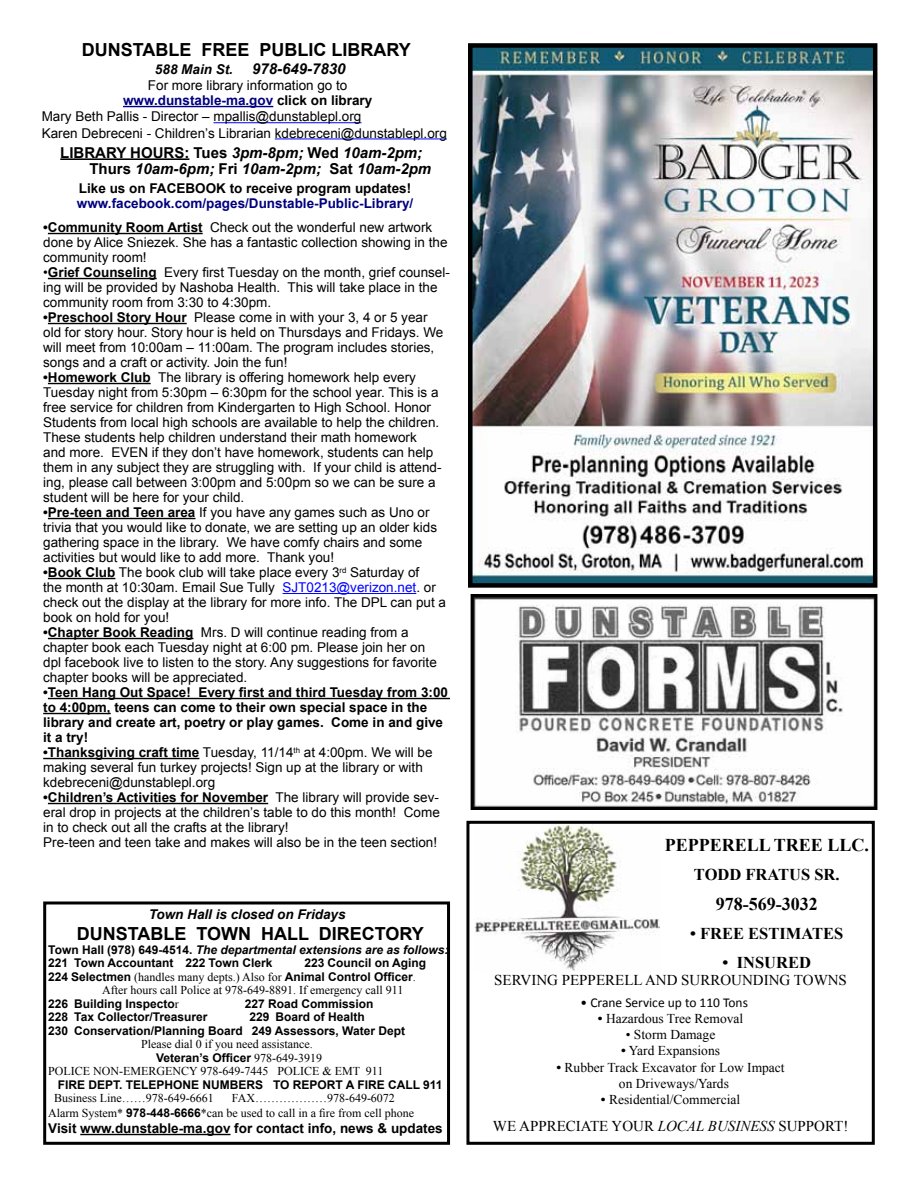
<style>
.page{position:relative;width:918px;height:1188px;background:#fff}
.page>*{position:absolute;margin:0;border:0;box-sizing:border-box;transform-origin:0 0}
.t1{font:700 18px "Arial";color:#000}
.t2{font:700 18px "Times New Roman";color:#000}
.t3{font:700 16.5px "Times New Roman";color:#000}
.t4{font:italic 700 15px/16.5px "Arial";color:#000}
.t5{font:15px "Times New Roman";color:#000}
.t6{font:13.5px/15px "Arial";color:#000}
.t7{font:700 13.5px/15px "Arial";color:#000}
.t8{font:13.5px/16.2px "Times New Roman";color:#000;text-align:center}
.t9{font:700 13.5px/15px "Arial";color:#00007f;text-align:right}
.t10{font:italic 700 13.5px "Arial";color:#000}
.t11{font:13.5px "Calibri";color:#000}
.t12{font:700 12px/13.5px "Arial";color:#000}
.t13{font:12px/14.4px "Times New Roman";color:#000}
.s1{color:#000}
.s2{font-style:normal}
.s3{font-weight:700}
.s4{color:#00f}
.s5{font-style:italic}
.s6{font-family:"Times New Roman";font-weight:400}
.s7{font-family:"Arial";font-weight:700}
</style>
<div class="page">
<img style="left:475px;top:598px;width:398px;height:208px">
<div style="left:471px;top:594px;width:406px;height:216px;border:3px solid #000"></div>
<img style="left:473px;top:48px;width:399px;height:535px">
<div style="left:468px;top:43px;width:409px;height:545px;border:4px solid #000"></div>
<img style="left:475px;top:825px;width:184px;height:146px">
<div style="left:466px;top:821px;width:409px;height:324px;border:3px solid #000"></div>
<hr style="left:123px;top:106px;width:150px;height:1px;background:#00007f">
<hr style="left:213px;top:122px;width:149px;height:1px;background:#00f">
<hr style="left:275px;top:138px;width:172px;height:1px;background:#00f">
<hr style="left:60px;top:158px;width:129px;height:2px;background:#000">
<hr style="left:48px;top:233px;width:155px;height:1px;background:#000">
<hr style="left:48px;top:278px;width:109px;height:1px;background:#000">
<hr style="left:48px;top:323px;width:139px;height:1px;background:#000">
<hr style="left:48px;top:383px;width:103px;height:1px;background:#000">
<hr style="left:48px;top:518px;width:147px;height:1px;background:#000">
<hr style="left:48px;top:578px;width:67px;height:1px;background:#000">
<hr style="left:283px;top:593px;width:133px;height:1px;background:#00f">
<hr style="left:48px;top:638px;width:145px;height:1px;background:#000">
<hr style="left:48px;top:698px;width:402px;height:1px;background:#000">
<hr style="left:43px;top:713px;width:68px;height:1px;background:#000">
<hr style="left:43px;top:758px;width:156px;height:1px;background:#000">
<hr style="left:48px;top:803px;width:220px;height:1px;background:#000">
<hr style="left:80px;top:1134px;width:151px;height:1px;background:#000">
<div style="left:43px;top:901px;width:407px;height:244px;border:3px solid #000"></div>
<p class="t1" style="left:82px;top:38px;width:26px">DUNSTAB</p>
<p class="t1" style="left:169px;top:38px;width:69px">LE FREE</p>
<p class="t1" style="left:260px;top:38px;width:153px">PUBLIC library</p>
<p class="t10" style="left:155px;top:60px;width:80px">588 Main St.</p>
<p class="t4" style="left:252px;top:61px;width:95px">978-649-7830</p>
<p class="t6" style="left:148px;top:78px;width:201px">For more library information go to</p>
<p class="t9" style="left:123px;top:93px;width:251px">www.dunstable-ma.gov <span class="s1">click on library</span></p>
<p class="t6" style="left:42px;top:109px;width:321px">Mary Beth Pallis - Director – mpallis@dunstablepl.org</p>
<p class="t6" style="left:42px;top:125px;width:407px">Karen Debreceni - Children’s Librarian kdebreceni@dunstablepl.org</p>
<p class="t4" style="left:89px;top:145px;width:343px;text-indent:-29px"><span class="s2">Library Hours: Tues</span> 3pm-8pm; <span class="s2">Wed</span> 10am-2pm;<br><span class="s2">Thurs</span> 10am-6pm; <span class="s2">Fri</span> 10am-2pm; <span class="s2">Sat</span> 10am-2pm</p>
<p class="t7" style="left:79px;top:181px;width:89px">Like us on FACEBOOK</p>
<p class="t9" style="left:77px;top:181px;width:338px"><span class="s1">to receive program updates! </span>www.facebook.com/pages/Dunstable-Public-Library/</p>
<p class="t6" style="left:43px;top:220px;width:406px"><span class="s3">•Community Room Artist</span> Check out the wonderful new artwork done by Alice Sniezek. She has a fantastic collection showing in the community room!</p>
<p class="t6" style="left:43px;top:265px;width:408px">•<span class="s3">Grief Counseling</span> Every first Tuesday on the month, grief counsel&shy;ing will be provided by Nashoba Health. This will take place in the community room from 3:30 to 4:30pm.</p>
<p class="t6" style="left:43px;top:310px;width:402px"><span class="s3">•Preschool Story Hour</span> Please come in with your 3, 4 or 5 year old for story hour. Story hour is held on Thursdays and Fridays. We will meet from 10:00am – 11:00am. The program includes stories, songs and a craft or activity. Join the fun!</p>
<p class="t6" style="left:43px;top:370px;width:400px"><span class="s3">•Homework Club</span> The library is offering homework help every Tuesday night from 5:30pm – 6:30pm for the school year. This is a free service for children from Kindergarten to High School. Honor Students from local high schools are available to help the children.<br>These students help children understand their math homework and more. EVEN if they don’t have homework, students can help them in any subject they are struggling with. If your child is attend&shy;ing, please call between 3:00pm and 5:00pm so we can be sure a student will be here for your child.</p>
<p class="t6" style="left:43px;top:505px;width:395px"><span class="s3">•Pre-teen and Teen area</span> If you have any games such as Uno or trivia that you would like to donate, we are setting up an older kids gathering space in the library. We have comfy chairs and some activities but would like to add more. Thank you!</p>
<p class="t6" style="left:43px;top:565px;width:404px"><span class="s3">•Book Club</span> The book club will take place every 3<sup>rd</sup> Saturday of<br>the month at 10:30am. Email Sue Tully <span class="s4">SJT0213@verizon.net</span>. or check out the display at the library for more info. The DPL can put a book on hold for you!</p>
<p class="t6" style="left:43px;top:625px;width:395px"><span class="s3">•Chapter Book Reading</span> Mrs. D will continue reading from a chapter book each Tuesday night at 6:00 pm. Please join her on dpl facebook live to listen to the story. Any suggestions for favorite chapter books will be appreciated.</p>
<p class="t7" style="left:43px;top:685px;width:406px">•Teen Hang Out Space! Every first and third Tuesday from 3:00 to 4:00pm, teens can come to their own special space in the library and create art, poetry or play games. Come in and give it a try!</p>
<p class="t6" style="left:43px;top:745px;width:391px"><span class="s3">•Thanksgiving craft time</span> Tuesday, 11/14<sup>th</sup> at 4:00pm. We will be making several fun turkey projects! Sign up at the library or with kdebreceni@dunstablepl.org</p>
<p class="t6" style="left:43px;top:790px;width:398px"><span class="s3">•Children’s Activities for November</span> The library will provide sev&shy;eral drop in projects at the children’s table to do this month! Come in to check out all the crafts at the library!<br>Pre-teen and teen take and makes will also be in the teen section!</p>
<p class="t10" style="left:149px;top:906px;width:198px">Town Hall is closed on Fridays</p>
<p class="t1" style="left:77px;top:922px;width:349px">Dunstable Town Hall Directory</p>
<p class="t12" style="left:48px;top:943px;width:402px">Town Hall (978) 649-4514. <span class="s5">The departmental extensions are as follows:<br></span>221 Town Accountant 222 Town Clerk</p>
<p class="t12" style="left:304px;top:957px;width:123px">223 Council on Aging</p>
<p class="t12" style="left:48px;top:970px;width:369px">224 Selectmen <span class="s6">(handles many depts.) Also for</span> Animal Control Officer<span class="s6">.</span></p>
<p class="t13" style="left:102px;top:983px;width:303px">After hours call Police at 978-649-8891. If emergency call 911</p>
<p class="t12" style="left:48px;top:997px;width:132px">226 Building Inspecto<span class="s6">r</span></p>
<p class="t12" style="left:245px;top:997px;width:130px">227 Road Commission</p>
<p class="t12" style="left:48px;top:1011px;width:161px">228 Tax Collector/Treasurer</p>
<p class="t12" style="left:249px;top:1011px;width:117px">229 Board of Health</p>
<p class="t12" style="left:48px;top:1024px;width:358px">230 Conservation/Planning Board 249 Assessors, Water Dept</p>
<p class="t13" style="left:141px;top:1037px;width:173px">Please dial 0 if you need assistance.</p>
<p class="t12" style="left:156px;top:1051px;width:167px">Veteran’s Officer <span class="s6">978-649-3919</span></p>
<p class="t13" style="left:48px;top:1064px;width:337px">POLICE NON-EMERGENCY 978-649-7445 POLICE &amp; EMT 911</p>
<p class="t12" style="left:58px;top:1078px;width:116px">FIRE DEPT. TELEPHONE</p>
<p class="t12" style="left:202px;top:1078px;width:10px">NUMBE</p>
<p class="t12" style="left:246px;top:1078px;width:198px">RS TO REPORT A FIRE CALL 911</p>
<p class="t13" style="left:54px;top:1091px;width:161px">Business Line……978-649-6661</p>
<p class="t13" style="left:48px;top:1091px;width:368px;text-indent:184px">FAX………………978-649-6072<br>Alarm System* <span class="s7">978-448-6666</span>*can be used to call in a fire from cell phone</p>
<p class="t7" style="left:48px;top:1121px;width:396px">Visit www.dunstable-ma.gov for contact info, news &amp; updates</p>
<p class="t2" style="left:665px;top:832px;width:206px">PEPPERELL TREE LLC.</p>
<p class="t3" style="left:694px;top:863px;width:147px">TODD FRATUS SR.</p>
<p class="t2" style="left:716px;top:892px;width:103px">978-569-3032</p>
<p class="t3" style="left:690px;top:922px;width:155px">• FREE ESTIMATES</p>
<p class="t3" style="left:723px;top:951px;width:90px">• INSURED</p>
<p class="t5" style="left:494px;top:970px;width:354px">SERVING PEPPERELL AND SURROUNDING TOWNS</p>
<p class="t11" style="left:581px;top:994px;width:169px">• Crane Service up to 110 Tons</p>
<p class="t8" style="left:598px;top:1010px;width:147px"><span class="s3">•</span> Hazardous Tree Removal</p>
<p class="t8" style="left:626px;top:1026px;width:91px">• Storm Damage</p>
<p class="t8" style="left:621px;top:1043px;width:100px"><span class="s3">•</span> Yard Expansions</p>
<p class="t8" style="left:557px;top:1059px;width:230px"><span class="s3">•</span> Rubber Track Excavator for Low Impact on Driveways/Yards</p>
<p class="t8" style="left:601px;top:1091px;width:141px"><span class="s3">•</span> Residential/Commercial</p>
<p class="t5" style="left:493px;top:1116px;width:357px">WE APPRECIATE YOUR <span class="s5">LOCAL BUSINESS</span> SUPPORT!</p>
</div>
